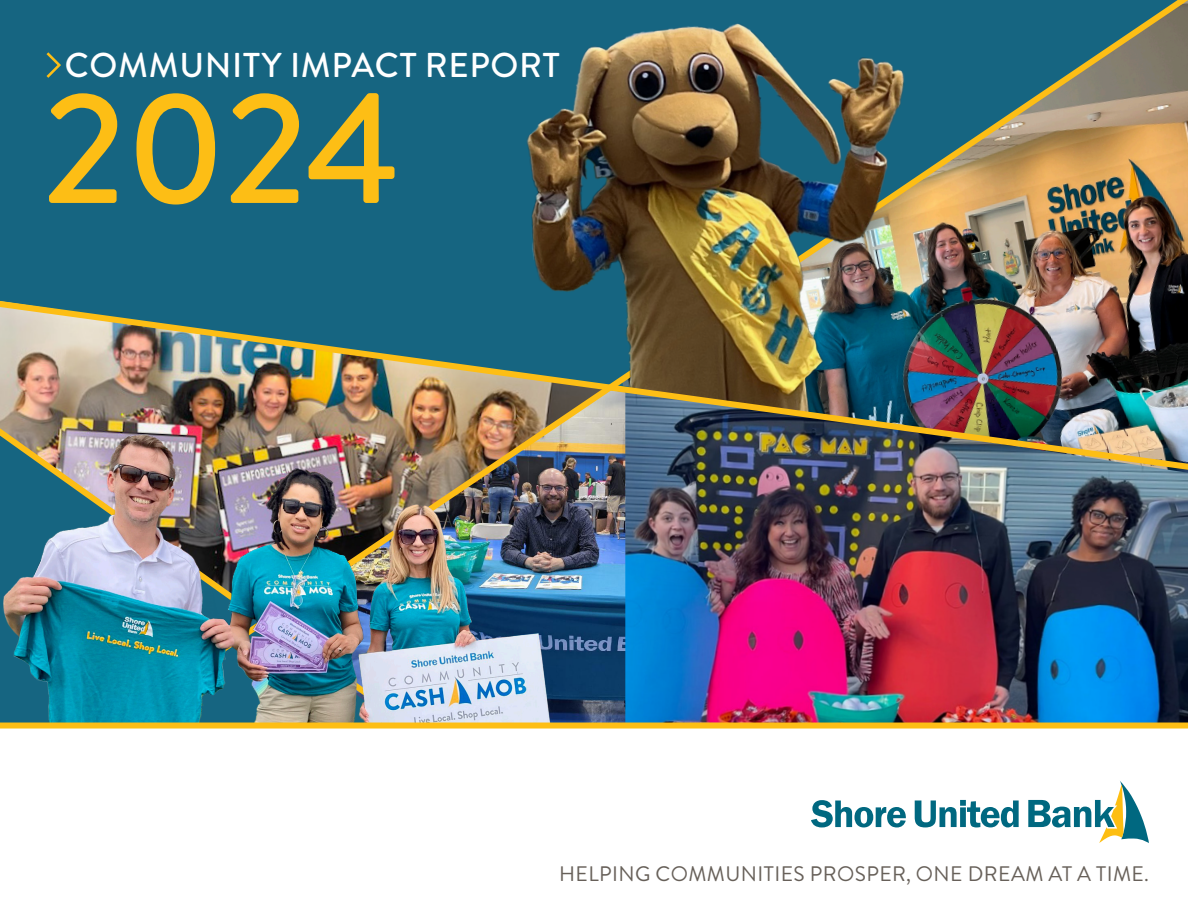
<style>
.page{position:relative;width:1188px;height:918px;background:#fff}
.page>*{position:absolute;margin:0;border:0;box-sizing:border-box;transform-origin:0 0}
.t1{font:500 158.85px "Brandon Grotesque";color:#fdbe15}
.t2{font:500 34.5px "Brandon Grotesque";letter-spacing:.02em;color:#fff}
.t3{font:21px "Brandon Grotesque";letter-spacing:.02em;color:#676059}
</style>
<div class="page">
<div style="left:0;top:0;width:1188px;height:724px;background:#166581"></div>
<svg style="left:46px;top:52px;width:15px;height:26px"></svg>
<img style="left:994px;top:0;width:194px;height:287px">
<img style="left:527px;top:23px;width:467px;height:264px">
<img style="left:0;top:287px;width:1188px;height:436px">
<img style="left:0;top:375px;width:565px;height:348px">
<svg style="left:811px;top:800px;width:95px;height:27px"></svg>
<svg style="left:915px;top:800px;width:104px;height:27px"></svg>
<svg style="left:1028px;top:781px;width:121px;height:62px"></svg>
<div style="left:0;top:723px;width:1188px;height:6px;background:#fdbe15"></div>
<p class="t2" style="left:65px;top:41px;width:496px">COMMUNITY IMPACT REPORT</p>
<p class="t1" style="left:43px;top:39px;width:358px">2024</p>
<p class="t3" style="left:559px;top:859px;width:591px">HELPING COMMUNITIES PROSPER, ONE DREAM AT A TIME.</p>
</div>
